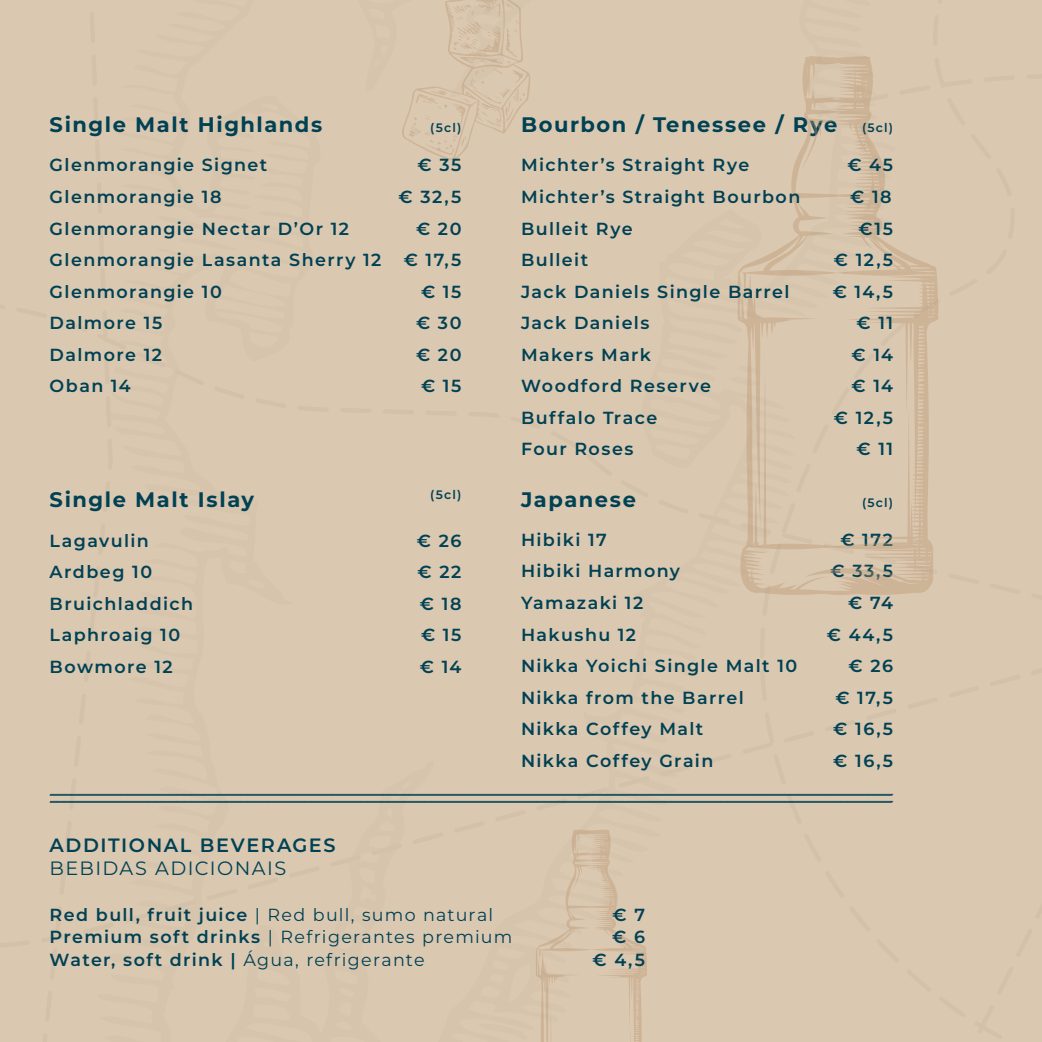
<style>
.page{position:relative;width:1042px;height:1042px;background:#dbc8b1}
.page>*{position:absolute;margin:0;border:0;box-sizing:border-box;transform-origin:0 0}
.t1{font:700 21px "Montserrat";letter-spacing:.075em;color:#004154}
.t2{font:600 19.25px "Montserrat";letter-spacing:.08em;color:#004154}
.t3{font:19.25px "Montserrat";letter-spacing:.075em;color:#004154}
.t4{font:600 17.5px "Montserrat";letter-spacing:.08em;color:#004154}
.t5{font:17.5px "Montserrat";letter-spacing:.07em;color:#004154}
.t6{font:600 12.25px "Montserrat";letter-spacing:.1em;color:#004154}
.s1{font-weight:600}
</style>
<div class="page">
<svg style="left:402px;top:0;width:128px;height:160px"></svg>
<svg style="left:49px;top:793px;width:844px;height:10px"></svg>
<svg style="left:738px;top:56px;width:200px;height:539px"></svg>
<svg style="left:536px;top:829px;width:111px;height:213px"></svg>
<p class="t1" style="left:50px;top:111px;width:274px">Single Malt Highlands</p>
<p class="t6" style="left:430px;top:120px;width:33px">(5cl)</p>
<p class="t1" style="left:521px;top:111px;width:318px">Bourbon / Tenessee / Rye</p>
<p class="t6" style="left:862px;top:120px;width:33px">(5cl)</p>
<p class="t4" style="left:50px;top:154px;width:219px">Glenmorangie Signet</p>
<p class="t4" style="left:417px;top:154px;width:45px">€ 35</p>
<p class="t4" style="left:50px;top:185px;width:173px">Glenmorangie 18</p>
<p class="t4" style="left:398px;top:185px;width:64px">€ 32,5</p>
<p class="t4" style="left:50px;top:217px;width:301px">Glenmorangie Nectar D’Or 12</p>
<p class="t4" style="left:416px;top:217px;width:47px">€ 20</p>
<p class="t4" style="left:50px;top:248px;width:333px">Glenmorangie Lasanta Sherry 12</p>
<p class="t4" style="left:404px;top:248px;width:59px">€ 17,5</p>
<p class="t4" style="left:50px;top:280px;width:174px">Glenmorangie 10</p>
<p class="t4" style="left:421px;top:280px;width:42px">€ 15</p>
<p class="t4" style="left:50px;top:311px;width:114px">Dalmore 15</p>
<p class="t4" style="left:416px;top:311px;width:47px">€ 30</p>
<p class="t4" style="left:50px;top:343px;width:114px">Dalmore 12</p>
<p class="t4" style="left:416px;top:343px;width:47px">€ 20</p>
<p class="t4" style="left:50px;top:374px;width:83px">Oban 14</p>
<p class="t4" style="left:421px;top:374px;width:42px">€ 15</p>
<p class="t4" style="left:521px;top:154px;width:230px">Michter’s Straight Rye</p>
<p class="t4" style="left:847px;top:154px;width:47px">€ 45</p>
<p class="t4" style="left:521px;top:185px;width:281px">Michter’s Straight Bourbon</p>
<p class="t4" style="left:850px;top:185px;width:43px">€ 18</p>
<p class="t4" style="left:521px;top:217px;width:113px">Bulleit Rye</p>
<p class="t4" style="left:858px;top:217px;width:36px">€15</p>
<p class="t4" style="left:521px;top:248px;width:69px">Bulleit</p>
<p class="t4" style="left:834px;top:248px;width:61px">€ 12,5</p>
<p class="t4" style="left:521px;top:280px;width:270px">Jack Daniels Single Barrel</p>
<p class="t4" style="left:833px;top:280px;width:62px">€ 14,5</p>
<p class="t4" style="left:521px;top:311px;width:130px">Jack Daniels</p>
<p class="t4" style="left:856px;top:311px;width:38px">€ 11</p>
<p class="t4" style="left:521px;top:343px;width:132px">Makers Mark</p>
<p class="t4" style="left:851px;top:343px;width:43px">€ 14</p>
<p class="t4" style="left:521px;top:374px;width:192px">Woodford Reserve</p>
<p class="t4" style="left:851px;top:374px;width:43px">€ 14</p>
<p class="t4" style="left:521px;top:406px;width:138px">Buffalo Trace</p>
<p class="t4" style="left:834px;top:406px;width:61px">€ 12,5</p>
<p class="t4" style="left:521px;top:437px;width:114px">Four Roses</p>
<p class="t4" style="left:856px;top:437px;width:38px">€ 11</p>
<p class="t1" style="left:50px;top:486px;width:206px">Single Malt Islay</p>
<p class="t6" style="left:430px;top:487px;width:33px">(5cl)</p>
<p class="t1" style="left:521px;top:486px;width:117px">Japanese</p>
<p class="t6" style="left:862px;top:494px;width:33px">(5cl)</p>
<p class="t4" style="left:50px;top:529px;width:101px">Lagavulin</p>
<p class="t4" style="left:417px;top:529px;width:46px">€ 26</p>
<p class="t4" style="left:50px;top:560px;width:104px">Ardbeg 10</p>
<p class="t4" style="left:417px;top:560px;width:45px">€ 22</p>
<p class="t4" style="left:50px;top:592px;width:145px">Bruichladdich</p>
<p class="t4" style="left:420px;top:592px;width:43px">€ 18</p>
<p class="t4" style="left:50px;top:623px;width:132px">Laphroaig 10</p>
<p class="t4" style="left:421px;top:623px;width:42px">€ 15</p>
<p class="t4" style="left:50px;top:655px;width:124px">Bowmore 12</p>
<p class="t4" style="left:420px;top:655px;width:43px">€ 14</p>
<p class="t4" style="left:521px;top:528px;width:87px">Hibiki 17</p>
<p class="t4" style="left:840px;top:528px;width:54px">€ 172</p>
<p class="t4" style="left:521px;top:559px;width:160px">Hibiki Harmony</p>
<p class="t4" style="left:830px;top:559px;width:64px">€ 33,5</p>
<p class="t4" style="left:521px;top:591px;width:124px">Yamazaki 12</p>
<p class="t4" style="left:848px;top:591px;width:46px">€ 74</p>
<p class="t4" style="left:521px;top:622px;width:117px">Hakushu 12</p>
<p class="t4" style="left:827px;top:622px;width:68px">€ 44,5</p>
<p class="t4" style="left:521px;top:654px;width:278px">Nikka Yoichi Single Malt 10</p>
<p class="t4" style="left:848px;top:654px;width:46px">€ 26</p>
<p class="t4" style="left:521px;top:685px;width:224px">Nikka from the Barrel</p>
<p class="t4" style="left:835px;top:685px;width:59px">€ 17,5</p>
<p class="t4" style="left:521px;top:717px;width:184px">Nikka Coffey Malt</p>
<p class="t4" style="left:833px;top:717px;width:61px">€ 16,5</p>
<p class="t4" style="left:521px;top:748px;width:194px">Nikka Coffey Grain</p>
<p class="t4" style="left:833px;top:748px;width:61px">€ 16,5</p>
<p class="t2" style="left:50px;top:832px;width:287px">ADDITIONAL BEVERAGES</p>
<p class="t3" style="left:50px;top:855px;width:238px">BEBIDAS ADICIONAIS</p>
<p class="t5" style="left:50px;top:902px;width:445px"><span class="s1">Red bull, fruit juice</span> | Red bull, sumo natural</p>
<p class="t4" style="left:612px;top:902px;width:34px">€ 7</p>
<p class="t5" style="left:50px;top:925px;width:464px"><span class="s1">Premium soft drinks</span> | Refrigerantes premium</p>
<p class="t4" style="left:612px;top:925px;width:34px">€ 6</p>
<p class="t5" style="left:50px;top:948px;width:376px"><span class="s1">Water, soft drink |</span> Água, refrigerante</p>
<p class="t4" style="left:592px;top:948px;width:54px">€ 4,5</p>
</div>
